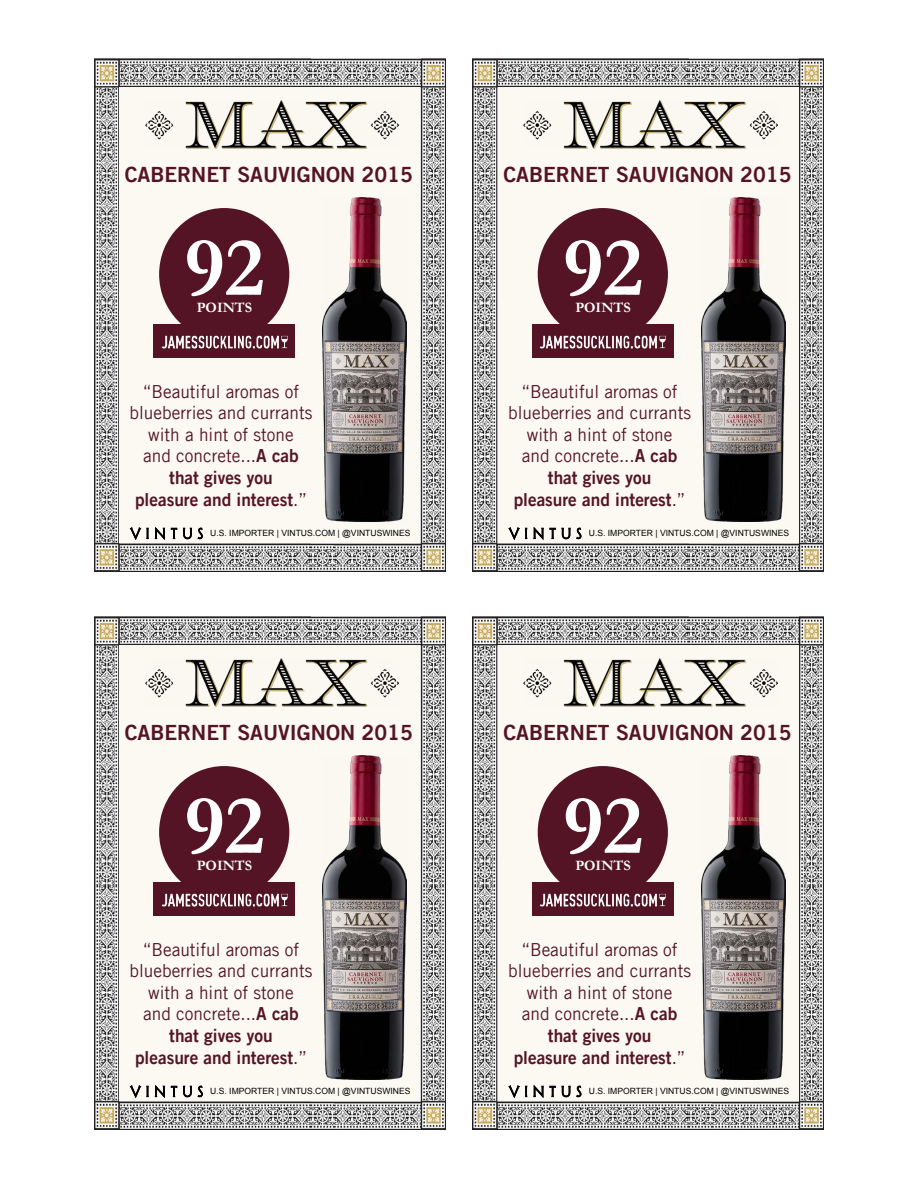
<style>
.page{position:relative;width:918px;height:1188px;background:#fff}
.page>*{position:absolute;margin:0;border:0;box-sizing:border-box;transform-origin:0 0}
.t1{font:700 85.2px "Garamond";color:#fff}
.t2{font:21px "Trade Gothic LT Bold Two";color:#551426}
.t3{font:18px/21.6px "Trade Gothic LT";color:#551426;text-align:center;scale:.96 1}
.t4{font:18px/21.6px "Trade Gothic LT Bold Two";color:#551426;text-align:center;scale:.96 1}
.t5{font:700 14.4px "Garamond";color:#fff}
.t6{font:8.55px "Arial";color:#000}
.s1{font-family:"Trade Gothic LT Bold Two"}
.s2{font-family:"Trade Gothic LT"}
</style>
<div class="page">
<img style="left:94px;top:58px;width:351px;height:513px">
<div style="left:119px;top:88px;width:301px;height:455px;background:#fbf9f2"></div>
<img style="left:145px;top:100px;width:254px;height:49px">
<img style="left:322px;top:198px;width:85px;height:323px">
<svg style="left:130px;top:528px;width:11px;height:12px"></svg>
<svg style="left:155px;top:527px;width:10px;height:13px"></svg>
<svg style="left:171px;top:528px;width:6px;height:11px"></svg>
<svg style="left:183px;top:528px;width:9px;height:11px"></svg>
<svg style="left:198px;top:528px;width:5px;height:11px"></svg>
<div style="left:159px;top:208px;width:130px;height:132px;background:#551426;border-radius:50%"></div>
<div style="left:153px;top:324px;width:142px;height:34px;background:#551426"></div>
<img style="left:161px;top:335px;width:127px;height:14px">
<img style="left:473px;top:58px;width:351px;height:513px">
<div style="left:498px;top:88px;width:301px;height:455px;background:#fbf9f2"></div>
<img style="left:524px;top:100px;width:254px;height:49px">
<img style="left:701px;top:198px;width:84px;height:323px">
<svg style="left:509px;top:528px;width:10px;height:12px"></svg>
<svg style="left:525px;top:528px;width:2px;height:11px"></svg>
<svg style="left:534px;top:527px;width:9px;height:13px"></svg>
<svg style="left:550px;top:528px;width:6px;height:11px"></svg>
<svg style="left:562px;top:528px;width:8px;height:11px"></svg>
<svg style="left:576px;top:528px;width:5px;height:11px"></svg>
<div style="left:538px;top:208px;width:130px;height:132px;background:#551426;border-radius:50%"></div>
<div style="left:532px;top:324px;width:142px;height:34px;background:#551426"></div>
<img style="left:539px;top:335px;width:127px;height:14px">
<img style="left:94px;top:617px;width:351px;height:513px">
<div style="left:119px;top:646px;width:301px;height:455px;background:#fbf9f2"></div>
<img style="left:145px;top:658px;width:254px;height:49px">
<img style="left:322px;top:756px;width:85px;height:323px">
<svg style="left:130px;top:1086px;width:11px;height:12px"></svg>
<svg style="left:155px;top:1085px;width:10px;height:13px"></svg>
<svg style="left:171px;top:1086px;width:6px;height:11px"></svg>
<svg style="left:183px;top:1086px;width:9px;height:11px"></svg>
<svg style="left:198px;top:1086px;width:5px;height:11px"></svg>
<div style="left:159px;top:766px;width:130px;height:132px;background:#551426;border-radius:50%"></div>
<div style="left:153px;top:882px;width:142px;height:34px;background:#551426"></div>
<img style="left:161px;top:893px;width:127px;height:14px">
<img style="left:473px;top:617px;width:351px;height:513px">
<div style="left:498px;top:646px;width:301px;height:455px;background:#fbf9f2"></div>
<img style="left:524px;top:658px;width:254px;height:49px">
<img style="left:701px;top:756px;width:84px;height:323px">
<svg style="left:509px;top:1086px;width:10px;height:12px"></svg>
<svg style="left:525px;top:1086px;width:2px;height:11px"></svg>
<svg style="left:534px;top:1085px;width:9px;height:13px"></svg>
<svg style="left:550px;top:1086px;width:6px;height:11px"></svg>
<svg style="left:562px;top:1086px;width:8px;height:11px"></svg>
<svg style="left:576px;top:1086px;width:5px;height:11px"></svg>
<div style="left:538px;top:766px;width:130px;height:132px;background:#551426;border-radius:50%"></div>
<div style="left:532px;top:882px;width:142px;height:34px;background:#551426"></div>
<img style="left:539px;top:893px;width:127px;height:14px">
<p class="t2" style="left:125px;top:161px;width:290px">CABERNET SAUVIGNON 2015</p>
<h1 class="t1" style="left:185px;top:210px;width:81px">92</h1>
<p class="t5" style="left:197px;top:298px;width:57px">POINTS</p>
<p class="t3" style="left:130px;top:380px;width:192px">“Beautiful aromas of blueberries and currants with a hint of stone<br>and concrete...<span class="s1">A cab</span></p>
<p class="t4" style="left:135px;top:467px;width:181px">that gives you<br>pleasure and interest<span class="s2">.”</span></p>
<p class="t6" style="left:210px;top:527px;width:202px">U.S. IMPORTER | VINTUS.COM | @VINTUSWINES</p>
<p class="t2" style="left:125px;top:719px;width:290px">CABERNET SAUVIGNON 2015</p>
<h1 class="t1" style="left:185px;top:768px;width:81px">92</h1>
<p class="t5" style="left:197px;top:856px;width:57px">POINTS</p>
<p class="t3" style="left:130px;top:938px;width:192px">“Beautiful aromas of blueberries and currants with a hint of stone<br>and concrete...<span class="s1">A cab</span></p>
<p class="t4" style="left:135px;top:1025px;width:181px">that gives you<br>pleasure and interest<span class="s2">.”</span></p>
<p class="t6" style="left:210px;top:1085px;width:202px">U.S. IMPORTER | VINTUS.COM | @VINTUSWINES</p>
<p class="t2" style="left:503px;top:161px;width:290px">CABERNET SAUVIGNON 2015</p>
<h1 class="t1" style="left:563px;top:210px;width:81px">92</h1>
<p class="t5" style="left:575px;top:298px;width:57px">POINTS</p>
<p class="t3" style="left:508px;top:380px;width:192px">“Beautiful aromas of blueberries and currants with a hint of stone<br>and concrete...<span class="s1">A cab</span></p>
<p class="t4" style="left:514px;top:467px;width:181px">that gives you<br>pleasure and interest<span class="s2">.”</span></p>
<p class="t6" style="left:589px;top:527px;width:202px">U.S. IMPORTER | VINTUS.COM | @VINTUSWINES</p>
<p class="t2" style="left:503px;top:719px;width:290px">CABERNET SAUVIGNON 2015</p>
<h1 class="t1" style="left:563px;top:768px;width:81px">92</h1>
<p class="t5" style="left:575px;top:856px;width:57px">POINTS</p>
<p class="t3" style="left:508px;top:938px;width:192px">“Beautiful aromas of blueberries and currants with a hint of stone<br>and concrete...<span class="s1">A cab</span></p>
<p class="t4" style="left:514px;top:1025px;width:181px">that gives you<br>pleasure and interest<span class="s2">.”</span></p>
<p class="t6" style="left:589px;top:1085px;width:202px">U.S. IMPORTER | VINTUS.COM | @VINTUSWINES</p>
</div>
